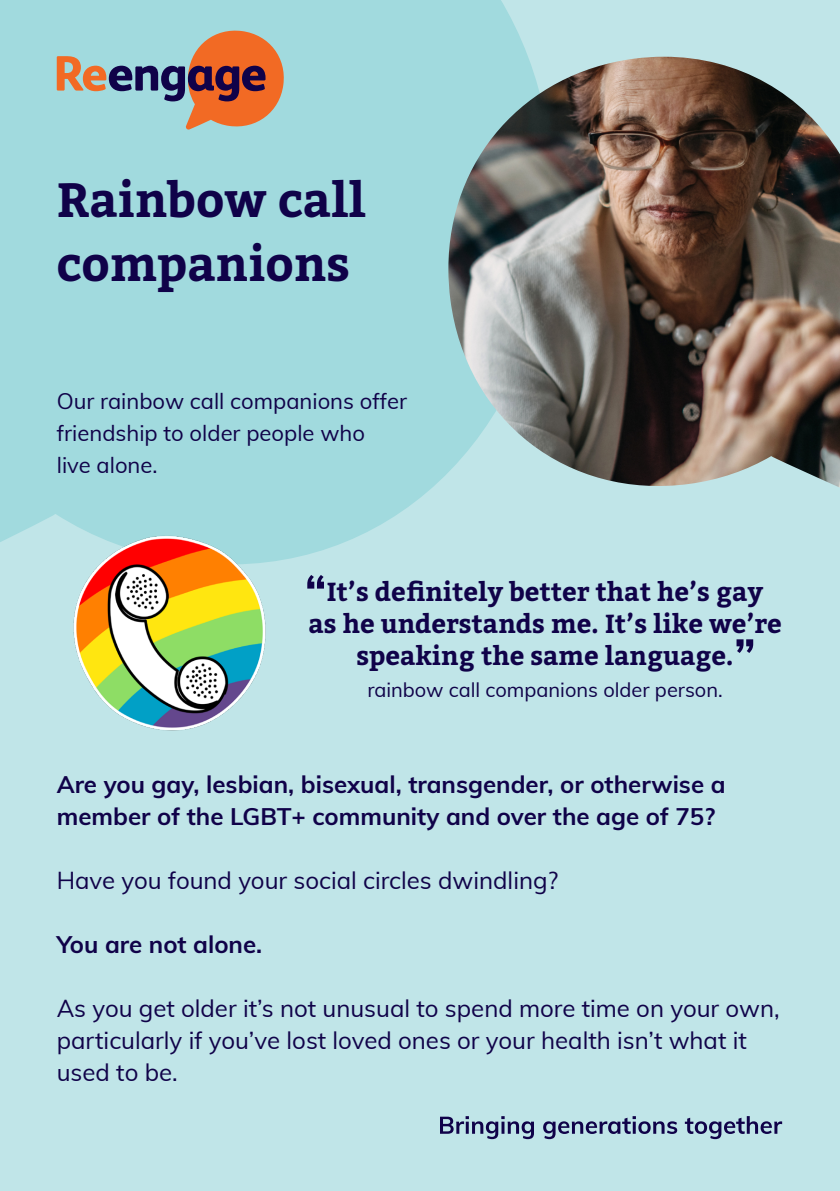
<style>
.page{position:relative;width:840px;height:1191px;background:#fff}
.page>*{position:absolute;margin:0;border:0;box-sizing:border-box;transform-origin:0 0}
.t1{font:700 48px/64px "Bitter";color:#100249}
.t2{font:700 26px/32px "Bitter";color:#100249;text-align:center}
.t3{font:24px/32px "Muli";color:#100249}
.t4{font:700 24px/32px "Muli";color:#100249}
.t5{font:22px/32px "Muli";color:#100249}
.t6{font:20px "Muli";color:#100249}
.s1{font-family:"Muli";font-size:50px}
.s2{font-family:"Muli";font-size:50px;color:#c0e5e8}
</style>
<div class="page">
<div style="left:0;top:0;width:839px;height:1191px;background:#c0e5e8"></div>
<svg style="left:440px;top:1116px;width:341px;height:23px"></svg>
<div style="left:0;top:0;width:528px;height:560px;background:#a1dade"></div>
<svg style="left:57px;top:28px;width:230px;height:102px;background:#a89d93"></svg>
<img style="left:448px;top:57px;width:391px;height:443px">
<img style="left:57px;top:523px;width:226px;height:208px">
<h1 class="t1" style="left:57px;top:168px;width:310px">Rainbow call companions</h1>
<p class="t5" style="left:57px;top:384px;width:351px">Our rainbow call companions offer friendship to older people who<br>live alone.</p>
<p class="t2" style="left:304px;top:576px;width:482px"><span class="s1">“</span>It’s definitely better that he’s gay<span class="s2">” </span>as he understands me. It’s like we’re <span class="s2">“</span>speaking the same language.<span class="s1">”</span></p>
<p class="t6" style="left:367px;top:675px;width:356px">rainbow call companions older person.</p>
<p class="t4" style="left:57px;top:767px;width:670px">Are you gay, lesbian, bisexual, transgender, or otherwise a member of the LGBT+ community and over the age of 75?</p>
<p class="t3" style="left:57px;top:863px;width:502px">Have you found your social circles dwindling?</p>
<p class="t4" style="left:57px;top:927px;width:207px">You are not alone.</p>
<p class="t3" style="left:57px;top:991px;width:724px">As you get older it’s not unusual to spend more time on your own, particularly if you’ve lost loved ones or your health isn’t what it used to be.</p>
</div>
